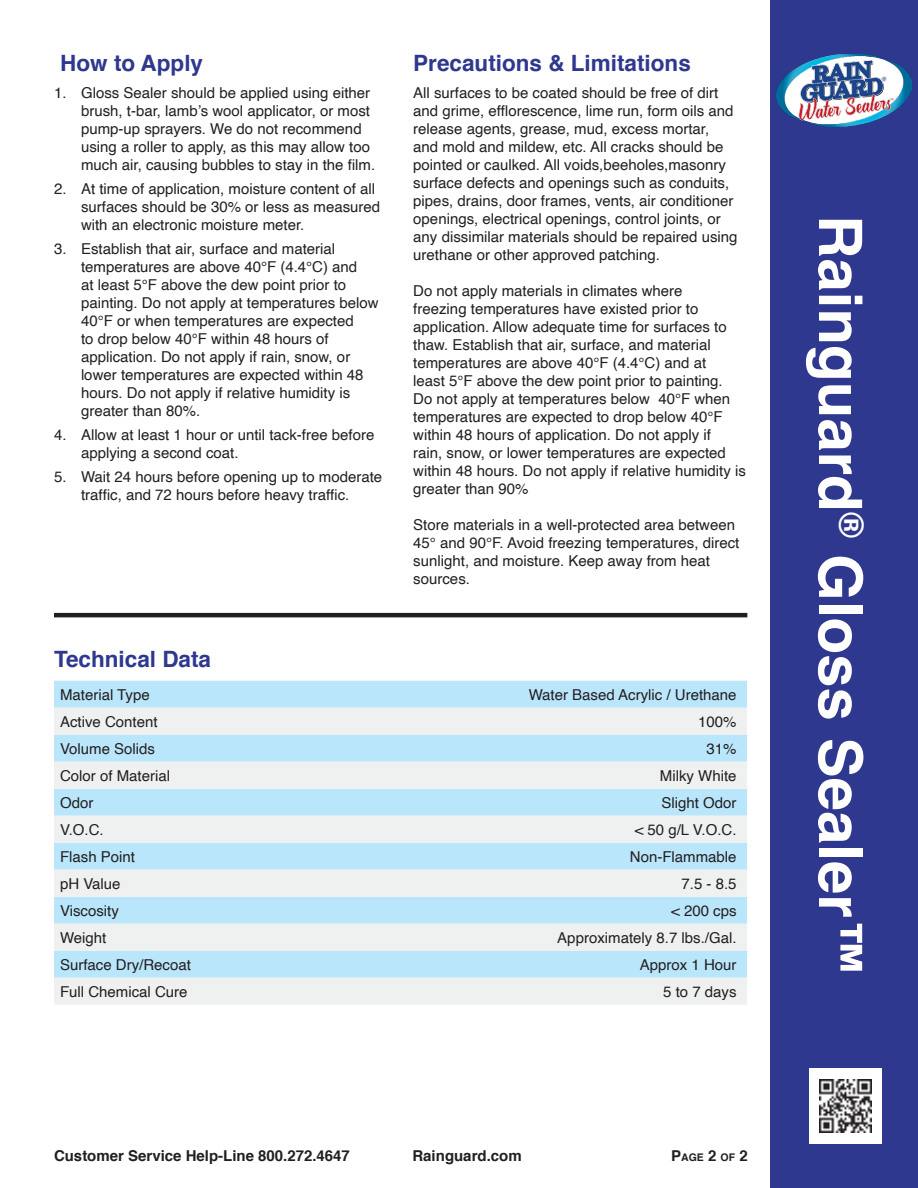
<style>
.page{position:relative;width:918px;height:1188px;background:#fff}
.page>*{position:absolute;margin:0;border:0;box-sizing:border-box;transform-origin:0 0}
.t1{font:700 60px "Helvetica";color:#fff}
.Subtitle{font:700 22.5px "Helvetica";color:#2e388f}
.t2{font:15px/18px "Helvetica";color:#231f20}
.t3{font:700 15px "Helvetica";color:#231f20}
.t4{font:700 10.5px "Helvetica";color:#231f20}
.s1{font-size:15px}
</style>
<div class="page">
<div style="left:770px;top:0;width:148px;height:1188px;background:#2e388f"></div>
<hr style="left:54px;top:613px;width:693px;height:4px;background:#231f20">
<div style="left:54px;top:681px;width:693px;height:27px;background:#bae6fb"></div>
<svg style="left:54px;top:708px;width:693px;height:297px;fill:#eff0f0"></svg>
<img style="left:777px;top:54px;width:135px;height:72px">
<div style="left:810px;top:1068px;width:72px;height:75px;background:#fff"></div>
<img style="left:819px;top:1080px;width:52px;height:52px">
<p class="Subtitle" style="left:60px;top:45px;width:144px">How to Apply</p>
<p class="t2" style="left:81px;top:84px;width:296px;text-indent:-27px">1. Gloss Sealer should be applied using either brush, t-bar, lamb’s wool applicator, or most pump-up sprayers. We do not recommend using a roller to apply, as this may allow too much air, causing bubbles to stay in the film.</p>
<p class="t2" style="left:81px;top:180px;width:301px;text-indent:-27px">2. At time of application, moisture content of all surfaces should be 30% or less as measured with an electronic moisture meter.</p>
<p class="t2" style="left:81px;top:240px;width:299px;text-indent:-27px">3. Establish that air, surface and material temperatures are above 40°F (4.4°C) and<br>at least 5°F above the dew point prior to painting. Do not apply at temperatures below 40°F or when temperatures are expected<br>to drop below 40°F within 48 hours of application. Do not apply if rain, snow, or lower temperatures are expected within 48 hours. Do not apply if relative humidity is greater than 80%.</p>
<p class="t2" style="left:81px;top:426px;width:295px;text-indent:-27px">4. Allow at least 1 hour or until tack-free before applying a second coat.</p>
<p class="t2" style="left:54px;top:468px;width:330px;text-align:center">5. Wait 24 hours before opening up to moderate traffic, and 72 hours before heavy traffic.</p>
<p class="Subtitle" style="left:54px;top:641px;width:159px">Technical Data</p>
<p class="Subtitle" style="left:413px;top:45px;width:279px">Precautions &amp; Limitations</p>
<p class="t2" style="left:413px;top:84px;width:326px">All surfaces to be coated should be free of dirt and grime, efflorescence, lime run, form oils and release agents, grease, mud, excess mortar, and mold and mildew, etc. All cracks should be pointed or caulked. All voids,beeholes,masonry surface defects and openings such as conduits, pipes, drains, door frames, vents, air conditioner openings, electrical openings, control joints, or any dissimilar materials should be repaired using urethane or other approved patching.</p>
<p class="t2" style="left:413px;top:282px;width:334px">Do not apply materials in climates where<br>freezing temperatures have existed prior to application. Allow adequate time for surfaces to thaw. Establish that air, surface, and material temperatures are above 40°F (4.4°C) and at<br>least 5°F above the dew point prior to painting.<br>Do not apply at temperatures below 40°F when temperatures are expected to drop below 40°F within 48 hours of application. Do not apply if<br>rain, snow, or lower temperatures are expected within 48 hours. Do not apply if relative humidity is greater than 90%</p>
<p class="t2" style="left:413px;top:516px;width:328px">Store materials in a well-protected area between 45° and 90°F. Avoid freezing temperatures, direct sunlight, and moisture. Keep away from heat sources.</p>
<p class="t2" style="left:60px;top:686px;width:91px">Material Type</p>
<p class="t2" style="left:529px;top:686px;width:209px">Water Based Acrylic / Urethane</p>
<p class="t2" style="left:60px;top:713px;width:99px">Active Content</p>
<p class="t2" style="left:698px;top:713px;width:40px">100%</p>
<p class="t2" style="left:60px;top:740px;width:97px">Volume Solids</p>
<p class="t2" style="left:707px;top:740px;width:32px">31%</p>
<p class="t2" style="left:60px;top:767px;width:112px">Color of Material</p>
<p class="t2" style="left:660px;top:767px;width:78px">Milky White</p>
<p class="t2" style="left:60px;top:794px;width:35px">Odor</p>
<p class="t2" style="left:662px;top:794px;width:77px">Slight Odor</p>
<p class="t2" style="left:60px;top:821px;width:45px">V.O.C.</p>
<p class="t2" style="left:635px;top:821px;width:103px">&lt; 50 g/L V.O.C.</p>
<p class="t2" style="left:60px;top:848px;width:77px">Flash Point</p>
<p class="t2" style="left:630px;top:848px;width:108px">Non-Flammable</p>
<p class="t2" style="left:60px;top:875px;width:62px">pH Value</p>
<p class="t2" style="left:682px;top:875px;width:57px">7.5 - 8.5</p>
<p class="t2" style="left:60px;top:902px;width:60px">Viscosity</p>
<p class="t2" style="left:671px;top:902px;width:67px">&lt; 200 cps</p>
<p class="t2" style="left:60px;top:929px;width:48px">Weight</p>
<p class="t2" style="left:557px;top:929px;width:181px">Approximately 8.7 lbs./Gal.</p>
<p class="t2" style="left:60px;top:956px;width:132px">Surface Dry/Recoat</p>
<p class="t2" style="left:640px;top:956px;width:98px">Approx 1 Hour</p>
<p class="t2" style="left:60px;top:983px;width:129px">Full Chemical Cure</p>
<p class="t2" style="left:663px;top:983px;width:75px">5 to 7 days</p>
<p class="t1" style="left:889px;top:215px;width:764px;rotate:90deg">Rainguard<sup>®</sup> Gloss Sealer™</p>
<p class="t3" style="left:54px;top:1144px;width:297px">Customer Service Help-Line 800.272.4647</p>
<p class="t3" style="left:412px;top:1144px;width:111px">Rainguard.com</p>
<p class="t4" style="left:671px;top:1149px;width:78px"><span class="s1">P</span>AGE <span class="s1">2</span> OF <span class="s1">2</span></p>
</div>
